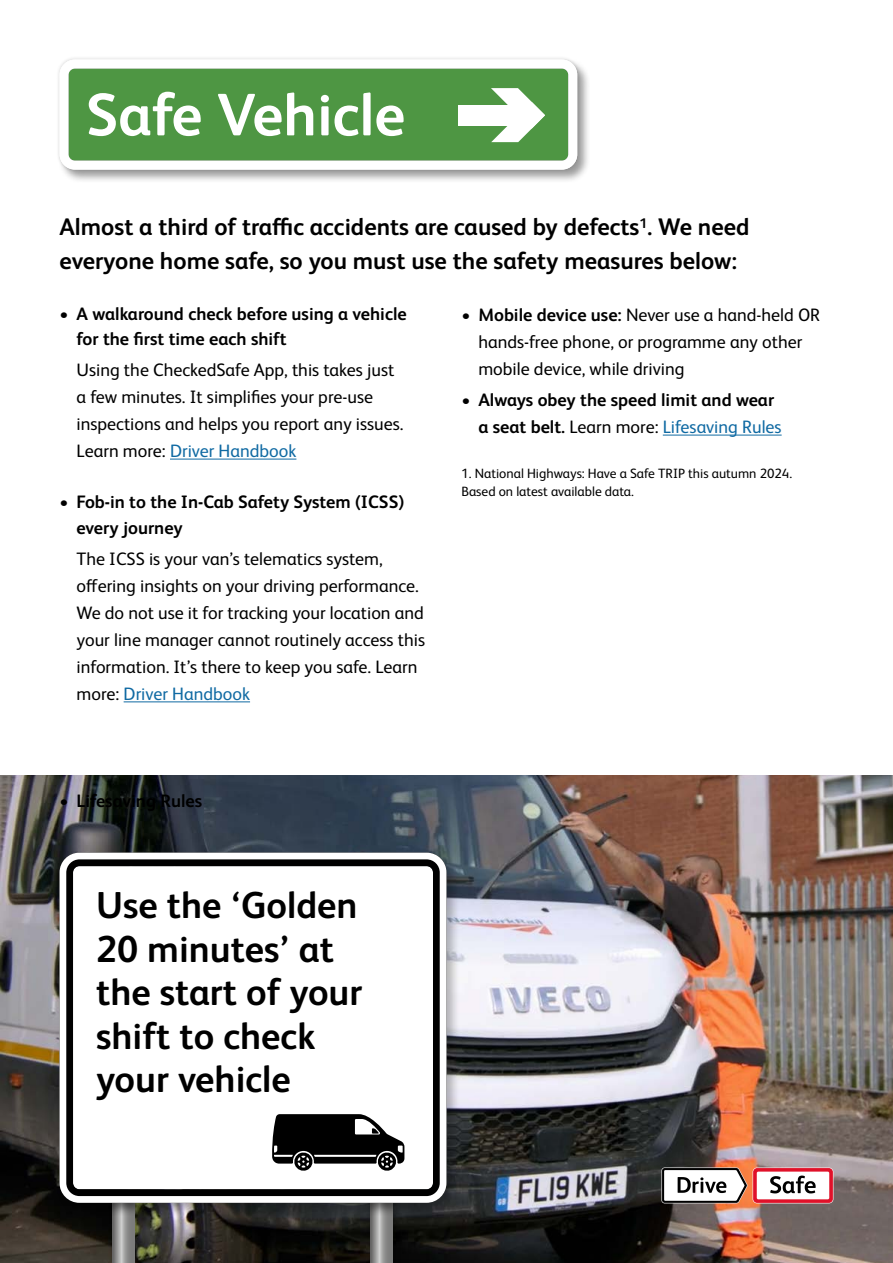
<style>
.page{position:relative;width:893px;height:1263px;background:#fff}
.page>*{position:absolute;margin:0;border:0;box-sizing:border-box;transform-origin:0 0}
.t1{font:700 60px "Network Rail Sans";color:#fff}
.t2{font:700 37.5px/43.5px "Network Rail Sans";color:#000}
.t3{font:700 24px/33px "Network Rail Sans";color:#000}
.t4{font:18px/27px "Network Rail Sans";color:#000}
.t5{font:700 18px/25.5px "Network Rail Sans";color:#000}
.t6{font:13.5px/18px "Network Rail Sans";color:#000}
.s1{color:#106aa3}
.s2{font-weight:700}
.s3{font-weight:400}
.s4{font-weight:400;color:#106aa3}
</style>
<div class="page">
<img style="left:0;top:775px;width:893px;height:488px">
<svg style="left:661px;top:1167px;width:172px;height:36px"></svg>
<div style="left:58px;top:58px;width:533px;height:125px;background:#000;opacity:.4"></div>
<div style="left:56px;top:56px;width:524px;height:117px;background:#000;opacity:.14"></div>
<div style="left:69px;top:69px;width:499px;height:92px;background:#4e9643;border-radius:6px"></div>
<div style="left:60px;top:60px;width:517px;height:110px;border:9px solid #fff;border-radius:11px"></div>
<div style="left:60px;top:60px;width:517px;height:110px;border:4px solid #fff;border-radius:13px"></div>
<div style="left:458px;top:105px;width:67px;height:21px;background:#fff"></div>
<svg style="left:491px;top:88px;width:54px;height:54px"></svg>
<div style="left:367px;top:1192px;width:34px;height:71px;background:#000;opacity:.4"></div>
<svg style="left:370px;top:1217px;width:22px;height:46px"></svg>
<div style="left:109px;top:1192px;width:34px;height:71px;background:#000;opacity:.4"></div>
<svg style="left:112px;top:1217px;width:22px;height:46px"></svg>
<div style="left:57px;top:850px;width:404px;height:367px;background:#000;opacity:.27"></div>
<div style="left:73px;top:866px;width:360px;height:323px;background:#fff;border-radius:6px"></div>
<div style="left:60px;top:853px;width:386px;height:350px;border:14px solid #000;border-radius:13px"></div>
<div style="left:60px;top:853px;width:386px;height:350px;border:7px solid #fff;border-radius:17px"></div>
<svg style="left:272px;top:1114px;width:132px;height:57px"></svg>
<hr style="left:170px;top:459px;width:126px;height:1px;background:#106aa3">
<hr style="left:124px;top:701px;width:126px;height:1px;background:#106aa3">
<hr style="left:663px;top:435px;width:119px;height:1px;background:#106aa3">
<h1 class="t1" style="left:86px;top:74px;width:321px">Safe Vehicle</h1>
<h3 class="t3" style="left:60px;top:210px;width:691px">Almost a third of traffic accidents are caused by defects<sup>1</sup>. We need everyone home safe, so you must use the safety measures below:</h3>
<p class="t5" style="left:77px;top:300px;width:332px;text-indent:-17px">• A walkaround check before using a vehicle for the first time each shift</p>
<p class="t4" style="left:77px;top:356px;width:328px">Using the CheckedSafe App, this takes just a few minutes. It simplifies your pre-use inspections and helps you report any issues.<br>Learn more: <span class="s1">Driver Handbook</span></p>
<p class="t5" style="left:77px;top:489px;width:329px;text-indent:-17px">• Fob-in to the In-Cab Safety System (ICSS) every journey</p>
<p class="t4" style="left:77px;top:544px;width:350px">The ICSS is your van’s telematics system, offering insights on your driving performance.<br>We do not use it for tracking your location and your line manager cannot routinely access this information. It’s there to keep you safe. Learn more: <span class="s1">Driver Handbook</span></p>
<p class="t4" style="left:478px;top:300px;width:343px;text-indent:-17px">• <span class="s2">Mobile device use:</span> Never use a hand-held OR hands-free phone, or programme any other mobile device, while driving</p>
<p class="t5" style="left:478px;top:386px;width:305px;line-height:27px;text-indent:-17px"><span class="s3">•</span> Always obey the speed limit and wear a seat belt. <span class="s3">Learn more:</span> <span class="s4">Lifesaving Rules</span></p>
<p class="t6" style="left:461px;top:464px;width:332px">1. National Highways: Have a Safe TRIP this autumn 2024.<br>Based on latest available data.</p>
<p class="t5" style="left:60px;top:787px;width:144px">• Lifesaving Rules</p>
<h2 class="t2" style="left:96px;top:882px;width:268px">Use the ‘Golden<br>20 minutes’ at the start of your shift to check your vehicle</h2>
</div>
